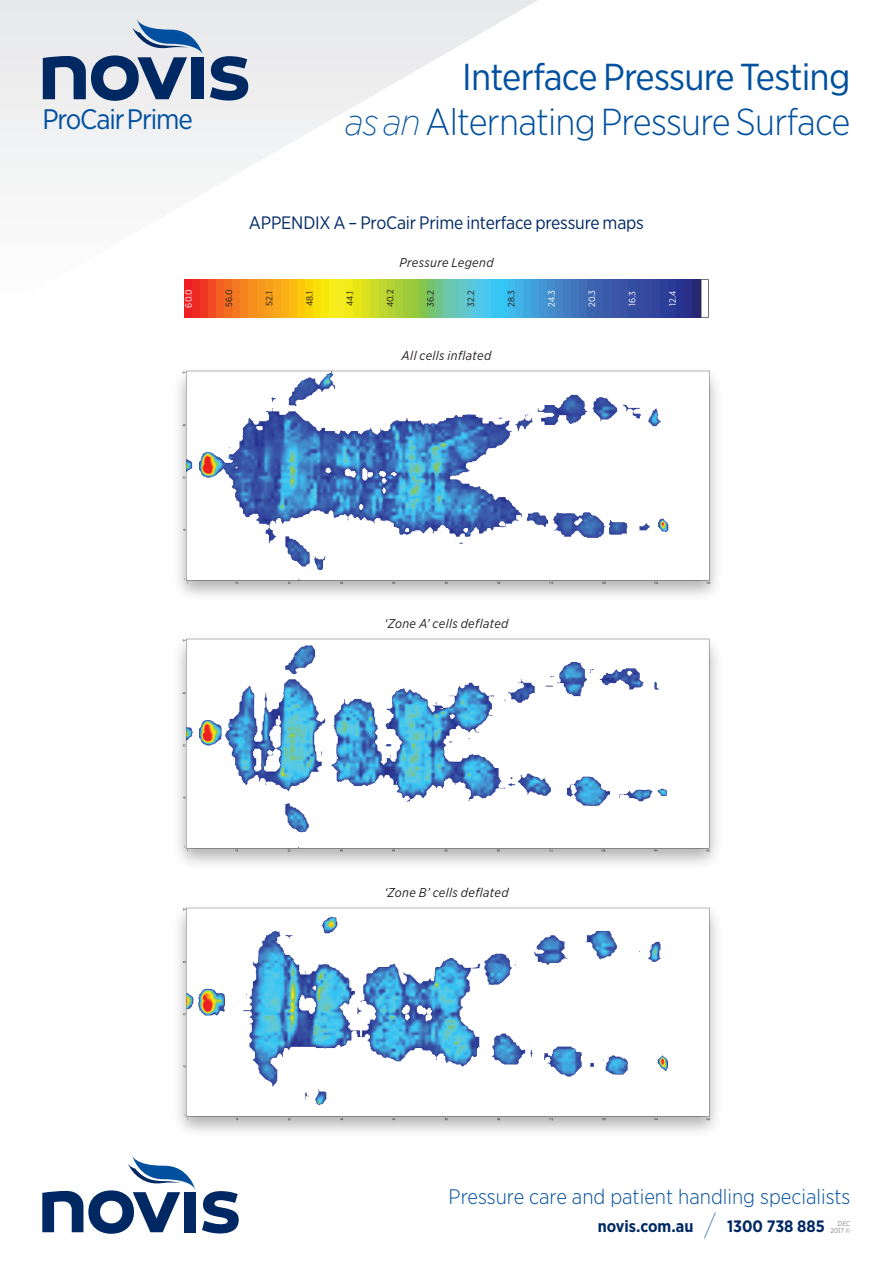
<style>
.page{position:relative;width:893px;height:1263px;background:#fff}
.page>*{position:absolute;margin:0;border:0;box-sizing:border-box;transform-origin:0 0}
.t1{font:300 37.5px/45px "Gotham Narrow";letter-spacing:-.02em;color:#01509f;text-align:right}
.t2{font:28.2px "Gotham Narrow";letter-spacing:-.04em;color:#01509f}
.t3{font:300 21px "Gotham Narrow";color:#01509f}
.t4{font:18px "Gotham Narrow";letter-spacing:-.01em;color:#002964}
.t5{font:700 16.5px "Gotham Narrow";color:#002964}
.t6{font:italic 12.75px "Gotham Narrow";letter-spacing:.03em;color:#231f20}
.t7{font:9.15px "Gotham Narrow";color:#211d1e}
.t8{font:9.15px "Gotham Narrow";color:#fff}
.t9{font:6.9px/6.3px "Gotham Narrow";color:#808285;text-align:right}
.s1{font-weight:400}
.s2{font-weight:200;font-style:italic}
.s3{font-weight:100;font-size:28.5px;color:#01509f}
</style>
<div class="page">
<svg style="left:0;top:0;width:538px;height:311px"></svg>
<div style="left:192px;top:57px;width:12px;height:42px;background:#002964"></div>
<svg style="left:210px;top:56px;width:38px;height:45px;background:#567096"></svg>
<svg style="left:43px;top:19px;width:160px;height:82px;background:#94a5bd"></svg>
<div style="left:172px;top:366px;width:551px;height:237px;background:#231f20;opacity:.35"></div>
<div style="left:172px;top:634px;width:551px;height:237px;background:#231f20;opacity:.35"></div>
<div style="left:172px;top:901px;width:551px;height:237px;background:#231f20;opacity:.35"></div>
<img style="left:182px;top:371px;width:528px;height:213px">
<img style="left:182px;top:638px;width:529px;height:215px">
<img style="left:183px;top:907px;width:527px;height:214px">
<div style="left:184px;top:279px;width:8px;height:39px;background:#ee1f23"></div>
<div style="left:192px;top:279px;width:8px;height:39px;background:#ee2823"></div>
<div style="left:201px;top:279px;width:8px;height:39px;background:#ef3622"></div>
<div style="left:209px;top:279px;width:8px;height:39px;background:#f04b22"></div>
<div style="left:217px;top:279px;width:8px;height:39px;background:#f26121"></div>
<div style="left:225px;top:279px;width:8px;height:39px;background:#f36d21"></div>
<div style="left:233px;top:279px;width:8px;height:39px;background:#f47721"></div>
<div style="left:241px;top:279px;width:8px;height:39px;background:#f58420"></div>
<div style="left:249px;top:279px;width:8px;height:39px;background:#f68f1e"></div>
<div style="left:257px;top:279px;width:8px;height:39px;background:#f7971d"></div>
<div style="left:265px;top:279px;width:8px;height:39px;background:#f89f1c"></div>
<div style="left:273px;top:279px;width:8px;height:39px;background:#f9a71b"></div>
<div style="left:281px;top:279px;width:8px;height:39px;background:#fbb018"></div>
<div style="left:289px;top:279px;width:8px;height:39px;background:#fcbb13"></div>
<div style="left:297px;top:279px;width:8px;height:39px;background:#fec80b"></div>
<div style="left:305px;top:279px;width:8px;height:39px;background:#fbd407"></div>
<div style="left:313px;top:279px;width:9px;height:39px;background:#fae009"></div>
<div style="left:322px;top:279px;width:8px;height:39px;background:#fae80b"></div>
<div style="left:330px;top:279px;width:8px;height:39px;background:#f8ee1a"></div>
<div style="left:338px;top:279px;width:8px;height:39px;background:#f5ed21"></div>
<div style="left:346px;top:279px;width:8px;height:39px;background:#f2eb17"></div>
<div style="left:507px;top:279px;width:8px;height:39px;background:#3dbced"></div>
<div style="left:499px;top:279px;width:8px;height:39px;background:#33c5f3"></div>
<div style="left:491px;top:279px;width:8px;height:39px;background:#38c6f4"></div>
<div style="left:483px;top:279px;width:8px;height:39px;background:#47c8ef"></div>
<div style="left:475px;top:279px;width:8px;height:39px;background:#51c8ea"></div>
<div style="left:467px;top:279px;width:8px;height:39px;background:#5ac8d9"></div>
<div style="left:459px;top:279px;width:8px;height:39px;background:#64c7c8"></div>
<div style="left:451px;top:279px;width:8px;height:39px;background:#68c6b7"></div>
<div style="left:443px;top:279px;width:8px;height:39px;background:#6cc6a7"></div>
<div style="left:434px;top:279px;width:9px;height:39px;background:#71c489"></div>
<div style="left:426px;top:279px;width:8px;height:39px;background:#77c36b"></div>
<div style="left:418px;top:279px;width:8px;height:39px;background:#85c549"></div>
<div style="left:410px;top:279px;width:8px;height:39px;background:#96c93c"></div>
<div style="left:402px;top:279px;width:8px;height:39px;background:#9fcb3a"></div>
<div style="left:394px;top:279px;width:8px;height:39px;background:#aacf38"></div>
<div style="left:386px;top:279px;width:8px;height:39px;background:#b5d334"></div>
<div style="left:378px;top:279px;width:8px;height:39px;background:#c0d72f"></div>
<div style="left:370px;top:279px;width:8px;height:39px;background:#cddc28"></div>
<div style="left:362px;top:279px;width:8px;height:39px;background:#dbe11e"></div>
<div style="left:354px;top:279px;width:8px;height:39px;background:#e7e614"></div>
<div style="left:515px;top:279px;width:8px;height:39px;background:#42b3e6"></div>
<div style="left:523px;top:279px;width:8px;height:39px;background:#3ea9df"></div>
<div style="left:531px;top:279px;width:8px;height:39px;background:#429fd8"></div>
<div style="left:539px;top:279px;width:8px;height:39px;background:#4297d2"></div>
<div style="left:547px;top:279px;width:8px;height:39px;background:#438dcb"></div>
<div style="left:556px;top:279px;width:8px;height:39px;background:#4585c5"></div>
<div style="left:564px;top:279px;width:8px;height:39px;background:#447ec1"></div>
<div style="left:572px;top:279px;width:8px;height:39px;background:#4077bc"></div>
<div style="left:580px;top:279px;width:8px;height:39px;background:#3f6db6"></div>
<div style="left:588px;top:279px;width:8px;height:39px;background:#3c65b0"></div>
<div style="left:596px;top:279px;width:8px;height:39px;background:#3d60ac"></div>
<div style="left:604px;top:279px;width:8px;height:39px;background:#3a5ba9"></div>
<div style="left:612px;top:279px;width:8px;height:39px;background:#3c56a5"></div>
<div style="left:620px;top:279px;width:8px;height:39px;background:#3952a3"></div>
<div style="left:628px;top:279px;width:8px;height:39px;background:#334da1"></div>
<div style="left:636px;top:279px;width:8px;height:39px;background:#354b9f"></div>
<div style="left:644px;top:279px;width:8px;height:39px;background:#35489e"></div>
<div style="left:652px;top:279px;width:8px;height:39px;background:#33449c"></div>
<div style="left:660px;top:279px;width:8px;height:39px;background:#2d4099"></div>
<div style="left:668px;top:279px;width:9px;height:39px;background:#2a3b97"></div>
<div style="left:677px;top:279px;width:8px;height:39px;background:#293391"></div>
<div style="left:685px;top:279px;width:8px;height:39px;background:#2a3089"></div>
<div style="left:693px;top:279px;width:8px;height:39px;background:#272873"></div>
<svg style="left:701px;top:279px;width:8px;height:39px"></svg>
<div style="left:185px;top:1192px;width:11px;height:40px;background:#002964"></div>
<svg style="left:202px;top:1191px;width:37px;height:42px"></svg>
<svg style="left:42px;top:1156px;width:153px;height:78px"></svg>
<h2 class="t2" style="left:43px;top:101px;width:152px">ProCair Prime</h2>
<h1 class="t1" style="left:345px;top:53px;width:507px"><span class="s1">Interface Pressure Testing<br></span><span class="s2">as an</span> Alternating Pressure Surface</h1>
<h3 class="t4" style="left:249px;top:212px;width:397px">APPENDIX A – ProCair Prime interface pressure maps</h3>
<p class="t6" style="left:399px;top:255px;width:96px">Pressure Legend</p>
<p class="t8" style="left:183px;top:308px;width:20px;rotate:-90deg">60.0</p>
<p class="t7" style="left:223px;top:307px;width:19px;rotate:-90deg">56.0</p>
<p class="t7" style="left:264px;top:305px;width:16px;rotate:-90deg">52.1</p>
<p class="t7" style="left:304px;top:306px;width:16px;rotate:-90deg">48.1</p>
<p class="t7" style="left:344px;top:306px;width:17px;rotate:-90deg">44.1</p>
<p class="t7" style="left:385px;top:307px;width:19px;rotate:-90deg">40.2</p>
<p class="t7" style="left:425px;top:307px;width:18px;rotate:-90deg">36.2</p>
<p class="t7" style="left:465px;top:307px;width:18px;rotate:-90deg">32.2</p>
<p class="t7" style="left:506px;top:307px;width:18px;rotate:-90deg">28.3</p>
<p class="t8" style="left:546px;top:307px;width:18px;rotate:-90deg">24.3</p>
<p class="t8" style="left:586px;top:307px;width:19px;rotate:-90deg">20.3</p>
<p class="t8" style="left:627px;top:306px;width:16px;rotate:-90deg">16.3</p>
<p class="t8" style="left:667px;top:306px;width:16px;rotate:-90deg">12.4</p>
<p class="t6" style="left:402px;top:348px;width:91px">All cells inflated</p>
<p class="t6" style="left:385px;top:615px;width:125px">‘Zone A’ cells deflated</p>
<p class="t6" style="left:384px;top:885px;width:126px">‘Zone B’ cells deflated</p>
<h3 class="t3" style="left:449px;top:1183px;width:403px">Pressure care and patient handling specialists</h3>
<p class="t5" style="left:598px;top:1216px;width:229px">novis.com.au <span class="s3">/</span> 1300 738 885</p>
<p class="t9" style="left:830px;top:1221px;width:22px">DEC<br>2017 ©</p>
</div>
